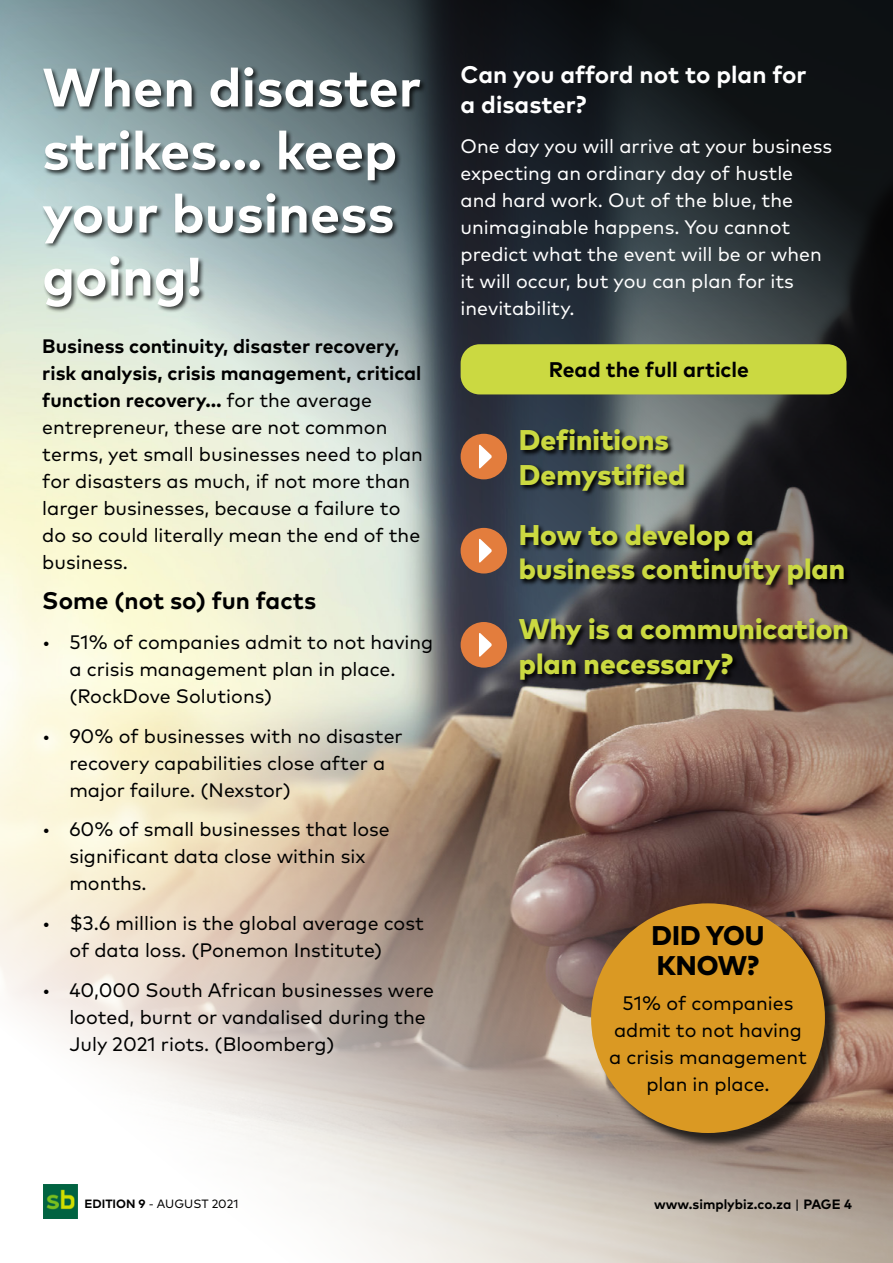
<style>
.page{position:relative;width:893px;height:1263px;background:#fff}
.page>*{position:absolute;margin:0;border:0;box-sizing:border-box;transform-origin:0 0}
.t1{font:700 54px/63px "Mark Pro";color:#fff}
.t2{font:800 28.5px/34.5px "Mark Pro";color:#cbd941}
.t3{font:800 27px/29.7px "Mark Pro";color:#000}
.t4{font:700 24px/30px "Mark Pro";color:#fff}
.t5{font:700 24px "Mark Pro";color:#000}
.t6{font:700 21.15px "Mark Pro";color:#000}
.t7{font:19.5px/27px "Mark Pro";color:#000}
.t8{font:19.5px/27px "Mark Pro";color:#fff}
.t9{font:700 13.5px "Mark Pro";color:#000}
.t10{font:12px "Mark Pro";color:#000}
.s1{font-weight:700}
.s2{font-style:inherit}
.s3{font-weight:400}
</style>
<div class="page">
<img style="left:0;top:0;width:893px;height:1263px">
<img style="left:44px;top:1185px;width:34px;height:34px">
<div style="left:461px;top:344px;width:385px;height:50px;background:#cbd941;border-radius:19px"></div>
<div style="left:593px;top:906px;width:249px;height:243px;background:#000;opacity:.75"></div>
<div style="left:591px;top:903px;width:234px;height:230px;background:#da9923;border-radius:50%"></div>
<div style="left:41px;top:66px;width:386px;height:246px;background:#000;opacity:.75"></div>
<svg style="left:518px;top:429px;width:336px;height:258px;background:#3b3a3d"></svg>
<div style="left:461px;top:622px;width:46px;height:46px;background:#e37d3d;border-radius:50%"></div>
<svg style="left:479px;top:633px;width:13px;height:24px"></svg>
<div style="left:461px;top:528px;width:46px;height:45px;background:#e37d3d;border-radius:50%"></div>
<svg style="left:479px;top:538px;width:13px;height:25px"></svg>
<div style="left:461px;top:434px;width:46px;height:45px;background:#e37d3d;border-radius:50%"></div>
<svg style="left:479px;top:444px;width:13px;height:25px"></svg>
<h1 class="t1" style="left:42px;top:51px;width:380px">When disaster strikes… keep your business going!</h1>
<p class="t7" style="left:42px;top:331px;width:382px"><span class="s1">Business continuity, disaster recovery, risk analysis, crisis management, critical function recovery…</span> for the average entrepreneur, these are not common terms, yet small businesses need to plan for disasters as much, if not more than larger businesses, because a failure to do so could literally mean the end of the business.</p>
<p class="t5" style="left:42px;top:582px;width:275px">Some (not so) fun facts</p>
<p class="t7" style="left:69px;top:627px;width:365px;text-indent:-27px"><span class="s2">•</span> 51% of companies admit to not having a crisis management plan in place. (RockDove Solutions)</p>
<p class="t7" style="left:69px;top:720px;width:335px;text-indent:-27px"><span class="s2">•</span> 90% of businesses with no disaster recovery capabilities close after a major failure. (Nexstor)</p>
<p class="t7" style="left:69px;top:814px;width:322px;text-indent:-27px"><span class="s2">•</span> 60% of small businesses that lose significant data close within six months.</p>
<p class="t7" style="left:69px;top:908px;width:356px;text-indent:-27px"><span class="s2">•</span> $3.6 million is the global average cost of data loss. (Ponemon Institute)</p>
<p class="t7" style="left:69px;top:975px;width:366px;text-indent:-27px"><span class="s2">•</span> 40,000 South African businesses were looted, burnt or vandalised during the<br>July 2021 riots. (Bloomberg)</p>
<p class="t4" style="left:461px;top:57px;width:348px">Can you afford not to plan for a disaster?</p>
<p class="t8" style="left:461px;top:131px;width:373px">One day you will arrive at your business expecting an ordinary day of hustle and hard work. Out of the blue, the unimaginable happens. You cannot predict what the event will be or when it will occur, but you can plan for its inevitability.</p>
<p class="t6" style="left:549px;top:354px;width:202px">Read the full article</p>
<h2 class="t2" style="left:519px;top:421px;width:168px">Definitions<br>Demystified</h2>
<h2 class="t2" style="left:519px;top:515px;width:328px">How to develop a business continuity plan</h2>
<h2 class="t2" style="left:519px;top:610px;width:332px">Why is a communication plan necessary?</h2>
<h3 class="t3" style="left:651px;top:918px;width:114px">DID YOU<br>KNOW?</h3>
<p class="t7" style="left:609px;top:988px;width:199px;text-align:center">51% of companies admit to not having a crisis management plan in place.</p>
<p class="t10" style="left:84px;top:1194px;width:155px"><span class="s1">EDITION 9</span> - AUGUST 2021</p>
<p class="t9" style="left:654px;top:1194px;width:199px">www.simplybiz.co.za <span class="s3">|</span> PAGE 4</p>
</div>
